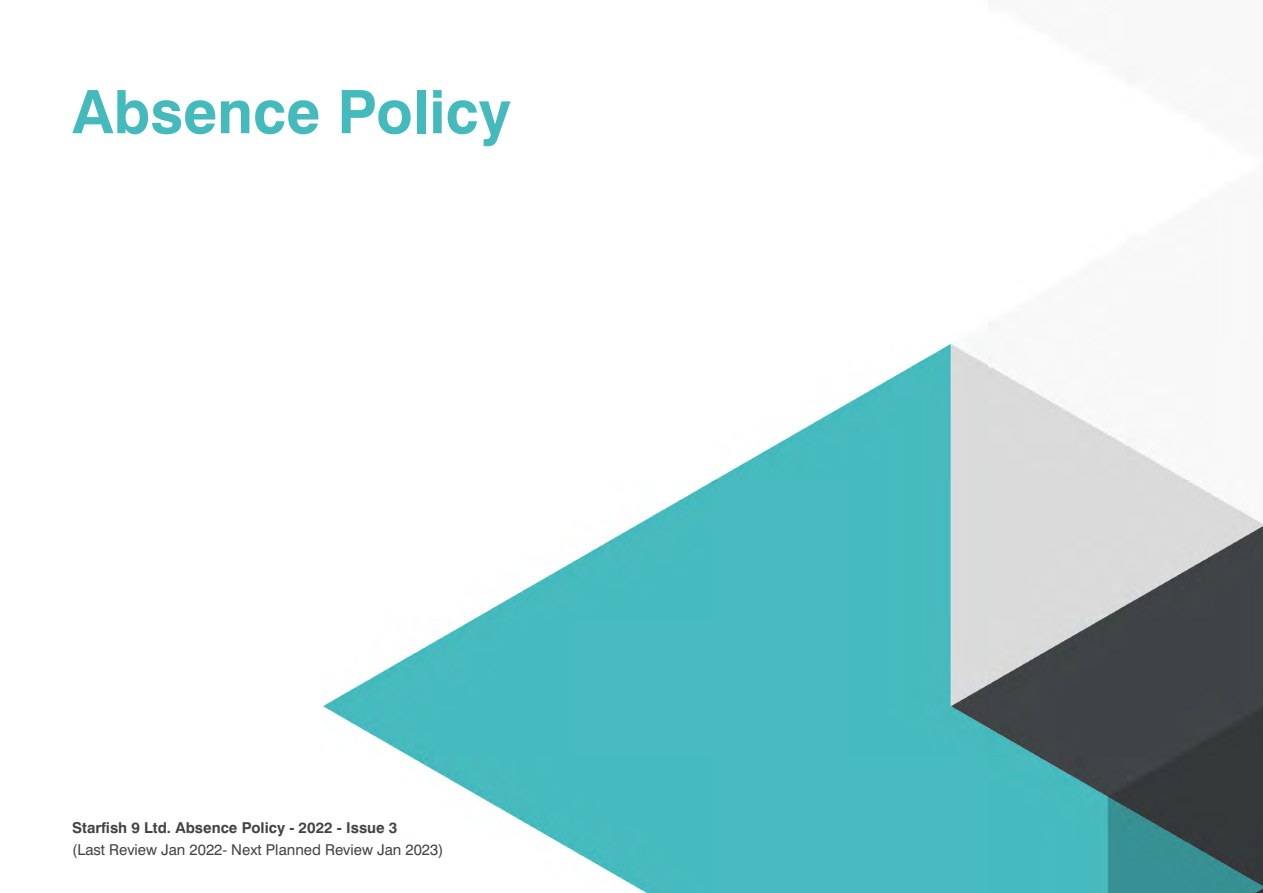
<style>
.page{position:relative;width:1263px;height:893px;background:#fff}
.page>*{position:absolute;margin:0;border:0;box-sizing:border-box;transform-origin:0 0}
.t1{font:700 60px "Swiss 721 BT";color:#45babd}
.t2{font:15px "Swiss 721 BT";color:#414445}
.t3{font:700 15px "Swiss 721 BT";color:#414445}
</style>
<div class="page">
<img style="left:324px;top:342px;width:939px;height:551px">
<h1 class="t1" style="left:72px;top:75px;width:440px">Absence Policy</h1>
<p class="t3" style="left:72px;top:818px;width:327px">Starfish 9 Ltd. Absence Policy - 2022 - Issue 3</p>
<p class="t2" style="left:72px;top:840px;width:373px">(Last Review Jan 2022- Next Planned Review Jan 2023)</p>
</div>
